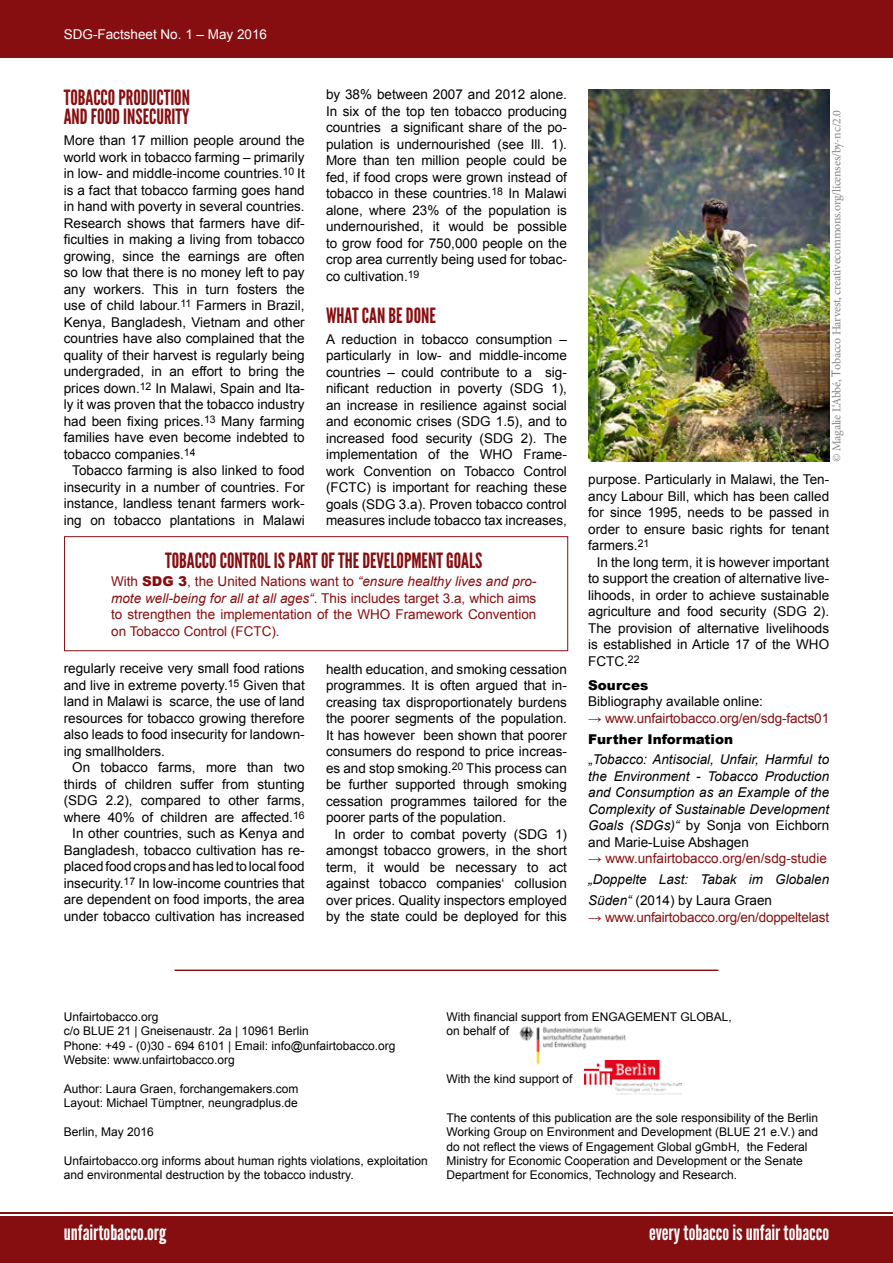
<style>
.page{position:relative;width:893px;height:1263px;background:#fff}
.page>*{position:absolute;margin:0;border:0;box-sizing:border-box;transform-origin:0 0}
.t1{font:21px/19.5px "League Gothic";color:#860e10;text-align:right}
.t2{font:21px "League Gothic";color:#fff}
.t3{font:13.5px/16.5px "Arial";color:#000;text-align:justify}
.t4{font:13.5px/16.5px "Arial";color:#860e10;text-align:justify}
.t5{font:italic 13.5px/16.5px "Arial";color:#000}
.t6{font:13.5px "Arial";color:#fff}
.t7{font:900 13.5px "Arial";color:#000}
.t8{font:12px/14.4px "Arial";color:#000}
.t9{font:12px "Minion Pro";letter-spacing:-.02em;color:#878787}
.s1{font-weight:900}
.s2{font-style:italic}
.s3{font-family:"Tahoma"}
.s4{font-weight:900;font-style:normal}
.s5{font-style:normal}
</style>
<div class="page">
<div style="left:0;top:0;width:893px;height:57px;background:#860e10"></div>
<img style="left:519px;top:1026px;width:115px;height:39px">
<img style="left:584px;top:1061px;width:98px;height:33px">
<div style="left:0;top:1216px;width:893px;height:47px;background:#860e10"></div>
<div style="left:64px;top:536px;width:504px;height:115px;border:1px solid #860e10"></div>
<hr style="left:0;top:1212px;width:893px;height:2px;background:#860e10">
<div style="left:175px;top:970px;width:543px;height:1px;border:1px solid #860e10"></div>
<img style="left:588px;top:89px;width:241px;height:373px">
<p class="t6" style="left:64px;top:24px;width:205px">SDG-Factsheet No. 1 – May 2016</p>
<h1 class="t1" style="left:64px;top:88px;width:72px">PRODUCTION<br>AND FOOD INSECURITY</h1>
<p class="t3" style="left:64px;top:132px;width:242px">More than 17 million people around the world work in tobacco farming – primarily in low- and middle-income countries.<sup>10</sup> It is a fact that tobacco farming goes hand in hand with poverty in several countries.<br>Research shows that farmers have dif&shy;ficulties in making a living from tobacco growing, since the earnings are often so low that there is no money left to pay any workers. This in turn fosters the use of child labour.<sup>11</sup> Farmers in Brazil, Kenya, Bangladesh, Vietnam and other countries have also complained that the quality of their harvest is regularly being undergraded, in an effort to bring the prices down.<sup>12</sup> In Malawi, Spain and Ita&shy;ly it was proven that the tobacco industry had been fixing prices.<sup>13</sup> Many farming families have even become indebted to tobacco companies.<sup>14</sup></p>
<p class="t3" style="left:64px;top:462px;width:242px;text-indent:9px">Tobacco farming is also linked to food insecurity in a number of countries. For instance, landless tenant farmers work&shy;ing on tobacco plantations in Malawi</p>
<h1 class="t1" style="left:64px;top:88px;width:15px">TOBACCO</h1>
<p class="t3" style="left:326px;top:86px;width:242px">by 38% between 2007 and 2012 alone.<br>In six of the top ten tobacco producing countries a significant share of the po&shy;pulation is undernourished (see Ill. 1).<br>More than ten million people could be fed, if food crops were grown instead of tobacco in these countries.<sup>18</sup> In Malawi alone, where 23% of the population is undernourished, it would be possible to grow food for 750,000 people on the crop area currently being used for tobac&shy;co cultivation.<sup>19</sup></p>
<h1 class="t1" style="left:326px;top:305px;width:89px">WHATCAN BEDONE</h1>
<p class="t3" style="left:326px;top:331px;width:242px">A reduction in tobacco consumption – particularly in low- and middle-income countries – could contribute to a sig&shy;nificant reduction in poverty (SDG 1), an increase in resilience against social and economic crises (SDG 1.5), and to increased food security (SDG 2). The implementation of the WHO Frame&shy;work Convention on Tobacco Control (FCTC) is important for reaching these goals (SDG 3.a). Proven tobacco control measures include tobacco tax increases,</p>
<h1 class="t1" style="left:165px;top:551px;width:15px">TOBACCO</h1>
<h1 class="t1" style="left:220px;top:551px;width:16px">CONTROL</h1>
<h1 class="t1" style="left:274px;top:551px;width:105px">ISPARTOFTHE DEVELOPMENT</h1>
<h1 class="t1" style="left:446px;top:551px;width:16px">GOALS</h1>
<p class="t4" style="left:111px;top:573px;width:427px">With <span class="s1">SDG 3</span>, the United Nations want to <span class="s2">“ensure healthy lives and pro&shy;mote well-being for all at all ages“</span>. This includes target 3.a, which aims to strengthen the implementation of the WHO Framework Convention on Tobacco Control (FCTC).</p>
<p class="t3" style="left:64px;top:660px;width:242px">regularly receive very small food rations and live in extreme poverty.<sup>15</sup> Given that land in Malawi is scarce, the use of land resources for tobacco growing therefore also leads to food insecurity for landown&shy;ing smallholders.</p>
<p class="t3" style="left:64px;top:759px;width:242px;text-align:right">On tobacco farms, more than two thirds of children suffer from stunting (SDG 2.2), compared to other farms, where 40% of children are affected.<sup>16<br></sup>In other countries, such as Kenya and Bangladesh, tobacco cultivation has re&shy;placed food crops and has led to local food insecurity.<sup>17</sup> In low-income countries that are dependent on food imports, the area under tobacco cultivation has increased</p>
<p class="t3" style="left:326px;top:661px;width:242px">health education, and smoking cessation programmes. It is often argued that in&shy;creasing tax disproportionately burdens the poorer segments of the population.<br>It has however been shown that poorer consumers do respond to price increas&shy;es and stop smoking.<sup>20</sup> This process can be further supported through smoking cessation programmes tailored for the poorer parts of the population.</p>
<p class="t3" style="left:326px;top:826px;width:242px;text-indent:9px">In order to combat poverty (SDG 1) amongst tobacco growers, in the short term, it would be necessary to act against tobacco companies‘ collusion over prices. Quality inspectors employed by the state could be deployed for this</p>
<p class="t9" style="left:829px;top:462px;width:353px;rotate:-90deg">© Magalie L‘Abbé, <span class="s3">T</span>obacco Harvest, creativecommons.org/licenses/by-nc/2.0</p>
<p class="t3" style="left:588px;top:471px;width:242px">purpose. Particularly in Malawi, the Ten&shy;ancy Labour Bill, which has been called for since 1995, needs to be passed in order to ensure basic rights for tenant farmers.<sup>21</sup></p>
<p class="t3" style="left:588px;top:554px;width:242px;text-indent:9px">In the long term, it is however important to support the creation of alternative live&shy;lihoods, in order to achieve sustainable agriculture and food security (SDG 2).<br>The provision of alternative livelihoods is established in Article 17 of the WHO FCTC.<sup>22</sup></p>
<p class="t7" style="left:588px;top:675px;width:62px">Sources</p>
<p class="t3" style="left:588px;top:693px;width:176px">Bibliography available online:</p>
<p class="t4" style="left:588px;top:710px;width:242px">→ www.unfairtobacco.org/en/sdg-facts01</p>
<p class="t5" style="left:588px;top:729px;width:242px;line-height:20.7px"><span class="s4">Further Information<br></span><span class="s5">„</span>Tobacco: Antisocial, Unfair, Harmful to</p>
<p class="t5" style="left:588px;top:768px;width:242px;text-align:justify">the Environment - Tobacco Production and Consumption as an Example of the Complexity of Sustainable Development Goals (SDGs)“ <span class="s5">by Sonja von Eichborn and Marie-Luise Abshagen</span></p>
<p class="t4" style="left:588px;top:850px;width:240px">→ www.unfairtobacco.org/en/sdg-studie</p>
<p class="t5" style="left:588px;top:869px;width:242px;line-height:21px">„Doppelte Last: Tabak im Globalen<br>Süden“ <span class="s5">(2014) by Laura Graen</span></p>
<p class="t4" style="left:588px;top:909px;width:242px">→ www.unfairtobacco.org/en/doppeltelast</p>
<p class="t8" style="left:64px;top:1009px;width:333px">Unfairtobacco.org<br>c/o BLUE 21 | Gneisenaustr. 2a | 10961 Berlin<br>Phone: +49 - (0)30 - 694 6101 | Email: info@unfairtobacco.org Website: www.unfairtobacco.org</p>
<p class="t8" style="left:64px;top:1081px;width:236px">Author: Laura Graen, forchangemakers.com<br>Layout: Michael Tümptner, neungradplus.de</p>
<p class="t8" style="left:64px;top:1124px;width:92px">Berlin, May 2016</p>
<p class="t8" style="left:64px;top:1153px;width:366px">Unfairtobacco.org informs about human rights violations, exploitation and environmental destruction by the tobacco industry.</p>
<p class="t8" style="left:446px;top:1009px;width:287px">With financial support from ENGAGEMENT GLOBAL, on behalf of</p>
<p class="t8" style="left:446px;top:1071px;width:128px">With the kind support of</p>
<p class="t8" style="left:446px;top:1110px;width:373px">The contents of this publication are the sole responsibility of the Berlin Working Group on Environment and Development (BLUE 21 e.V.) and do not reflect the views of Engagement Global gGmbH, the Federal Ministry for Economic Cooperation and Development or the Senate Department for Economics, Technology and Research.</p>
<h1 class="t2" style="left:64px;top:1220px;width:104px">UNFAIRTOBACCO.ORG</h1>
<h1 class="t2" style="left:649px;top:1220px;width:182px">EVERY TOBACCO IS UNFAIR TOBACCO</h1>
</div>
